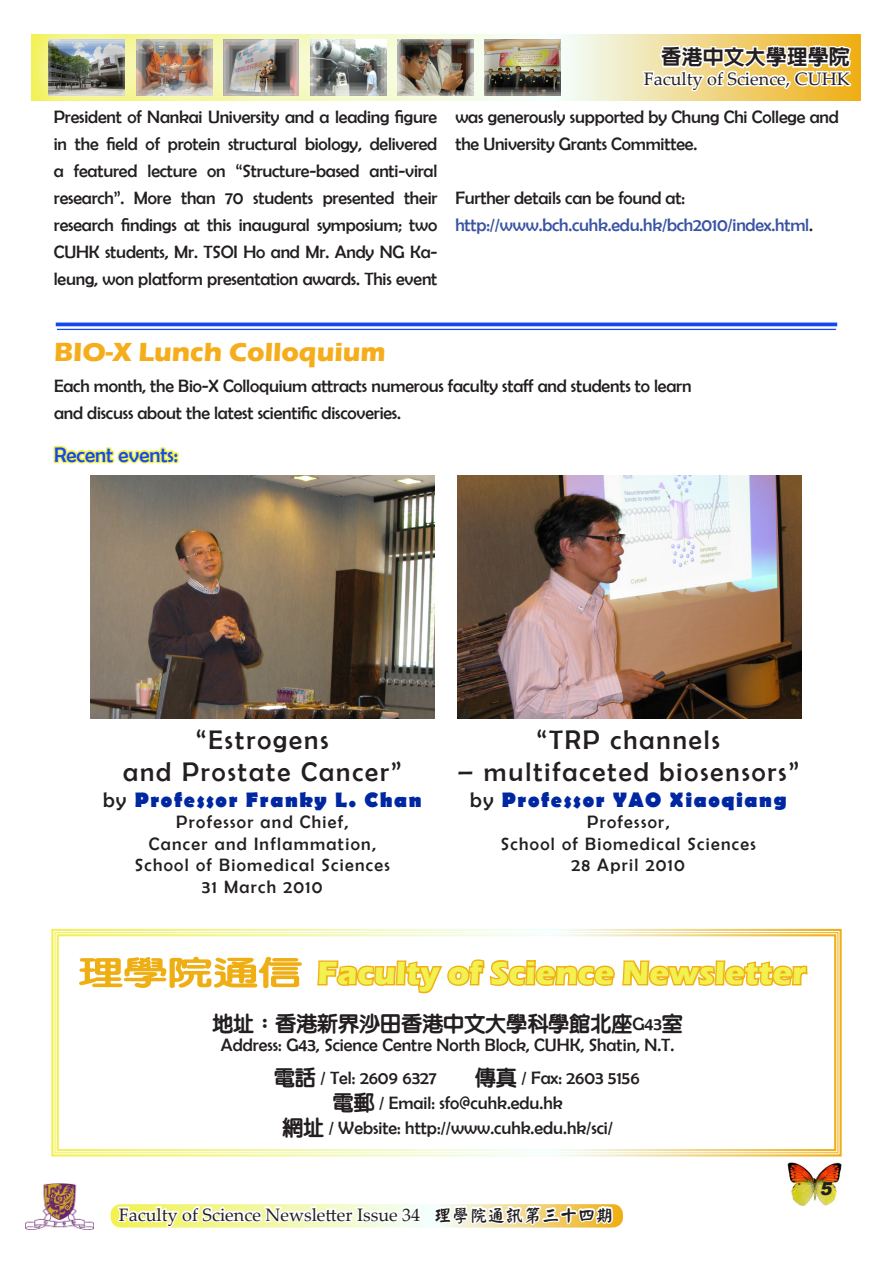
<style>
.page{position:relative;width:893px;height:1263px;background:#fff}
.page>*{position:absolute;margin:0;border:0;box-sizing:border-box;transform-origin:0 0}
.t1{font:700 33px "Eras ITC";color:#f2f150}
.t2{font:27px "Berlin Sans FB";letter-spacing:.075em;color:#231f20}
.t3{font:700 27px "Eras ITC";color:#f6ad1c}
.t4{font:700 21px "Berlin Sans FB";letter-spacing:.075em;color:#0027a2}
.t5{font:800 21px "Han Wang Yen";color:#231f20}
.t6{font:21px "Berlin Sans FB";color:#1449ef}
.t7{font:800 21px "New Gothic";color:#231f20}
.t8{font:18px/27px "Berlin Sans FB";letter-spacing:-.01em;color:#231f20;text-align:justify}
.t9{font:18px "Berlin Sans FB";letter-spacing:.075em;color:#231f20}
.t10{font:18px "Palatino Linotype";color:#231f20}
.t11{font:18px "Berlin Sans FB";letter-spacing:-.01em;color:#3953a4}
.t12{font:italic 900 18px "Arial";color:#231f20}
.s1{color:#231f20}
.s2{font-weight:400;color:#231f20}
.s3{font-family:"Berlin Sans FB";font-weight:400;font-size:18px}
.s4{font-family:"Han Wang Yen";font-weight:800;font-size:21px}
.s5{font-family:"DF Yan Kai W5 WINP BF"}
</style>
<div class="page">
<svg style="left:587px;top:34px;width:273px;height:67px;background:#f1e8bb"></svg>
<svg style="left:641px;top:34px;width:212px;height:67px"></svg>
<div style="left:19px;top:10px;width:132px;height:112px;background:#fff;opacity:.75"></div>
<img style="left:49px;top:40px;width:58px;height:56px">
<div style="left:107px;top:10px;width:131px;height:112px;background:#fff;opacity:.75"></div>
<img style="left:136px;top:40px;width:58px;height:56px">
<div style="left:455px;top:10px;width:132px;height:112px;background:#fff;opacity:.75"></div>
<img style="left:500px;top:40px;width:61px;height:56px">
<div style="left:368px;top:10px;width:132px;height:112px;background:#fff;opacity:.75"></div>
<img style="left:413px;top:40px;width:61px;height:56px">
<div style="left:281px;top:10px;width:132px;height:112px;background:#fff;opacity:.75"></div>
<img style="left:325px;top:40px;width:61px;height:56px">
<div style="left:194px;top:10px;width:131px;height:112px;background:#fff;opacity:.75"></div>
<img style="left:223px;top:40px;width:76px;height:56px">
<svg style="left:51px;top:928px;width:791px;height:229px"></svg>
<svg style="left:53px;top:445px;width:126px;height:19px"></svg>
<img style="left:91px;top:475px;width:343px;height:243px">
<img style="left:457px;top:475px;width:345px;height:243px">
<hr style="left:58px;top:323px;width:777px;height:3px;background:#1449ef">
<hr style="left:58px;top:329px;width:777px;height:1px;background:#1449ef">
<img style="left:26px;top:1183px;width:53px;height:47px">
<svg style="left:79px;top:928px;width:730px;height:302px"></svg>
<img style="left:787px;top:1162px;width:55px;height:43px">
<p class="t7" style="left:661px;top:46px;width:190px">香港中文大學理學院</p>
<p class="t10" style="left:644px;top:66px;width:207px">Faculty of Science, CUHK</p>
<p class="t8" style="left:54px;top:103px;width:385px">President of Nankai University and a leading figure in the field of protein structural biology, delivered a featured lecture on “Structure-based anti-viral research”. More than 70 students presented their research findings at this inaugural symposium; two CUHK students, Mr. TSOI Ho and Mr. Andy NG Ka&shy;leung, won platform presentation awards. This event</p>
<p class="t8" style="left:455px;top:103px;width:385px">was generously supported by Chung Chi College and the University Grants Committee.</p>
<p class="t8" style="left:455px;top:184px;width:231px">Further details can be found at:</p>
<p class="t11" style="left:455px;top:215px;width:359px">http://www.bch.cuhk.edu.hk/bch2010/index.html<span class="s1">.</span></p>
<p class="t3" style="left:54px;top:337px;width:333px">BIO-X Lunch Colloquium</p>
<p class="t8" style="left:54px;top:372px;width:639px">Each month, the Bio-X Colloquium attracts numerous faculty staff and students to learn</p>
<p class="t8" style="left:54px;top:399px;width:349px">and discuss about the latest scientific discoveries.</p>
<p class="t6" style="left:54px;top:443px;width:126px">Recent events:</p>
<p class="t2" style="left:196px;top:725px;width:134px">“Estrogens</p>
<p class="t2" style="left:123px;top:757px;width:280px">and Prostate Cancer”</p>
<p class="t4" style="left:103px;top:787px;width:320px"><span class="s2">by</span> Professor Franky L. Chan</p>
<p class="t9" style="left:176px;top:812px;width:174px">Professor and Chief,</p>
<p class="t9" style="left:149px;top:834px;width:229px">Cancer and Inflammation,</p>
<p class="t9" style="left:135px;top:855px;width:257px">School of Biomedical Sciences</p>
<p class="t9" style="left:202px;top:877px;width:122px">31 March 2010</p>
<p class="t2" style="left:537px;top:725px;width:185px">“TRP channels</p>
<p class="t2" style="left:458px;top:757px;width:343px">– multifaceted biosensors”</p>
<p class="t4" style="left:470px;top:787px;width:318px"><span class="s2">by</span> Professor YAO Xiaoqiang</p>
<p class="t9" style="left:587px;top:812px;width:84px">Professor,</p>
<p class="t9" style="left:501px;top:834px;width:257px">School of Biomedical Sciences</p>
<p class="t9" style="left:572px;top:855px;width:115px">28 April 2010</p>
<p class="t1" style="left:317px;top:954px;width:491px">Faculty of Science Newsletter</p>
<p class="t5" style="left:212px;top:1012px;width:472px">地址：香港新界沙田香港中文大學科學館北座<span class="s3">G43</span>室</p>
<p class="t8" style="left:221px;top:1031px;width:455px">Address: G43, Science Centre North Block, CUHK, Shatin, N.T.</p>
<p class="t8" style="left:274px;top:1064px;width:164px"><span class="s4">電話</span> / Tel: 2609 6327</p>
<p class="t8" style="left:475px;top:1064px;width:166px"><span class="s4">傳真</span> / Fax: 2603 5156</p>
<p class="t8" style="left:333px;top:1089px;width:231px"><span class="s4">電郵</span> / Email: sfo@cuhk.edu.hk</p>
<p class="t8" style="left:282px;top:1114px;width:332px"><span class="s4">網址</span> / Website: http://www.cuhk.edu.hk/sci/</p>
<p class="t10" style="left:119px;top:1201px;width:496px">Faculty of Science Newsletter Issue 34 <span class="s5">理學院通訊第三十四期</span></p>
<p class="t12" style="left:820px;top:1178px;width:14px">5</p>
</div>
